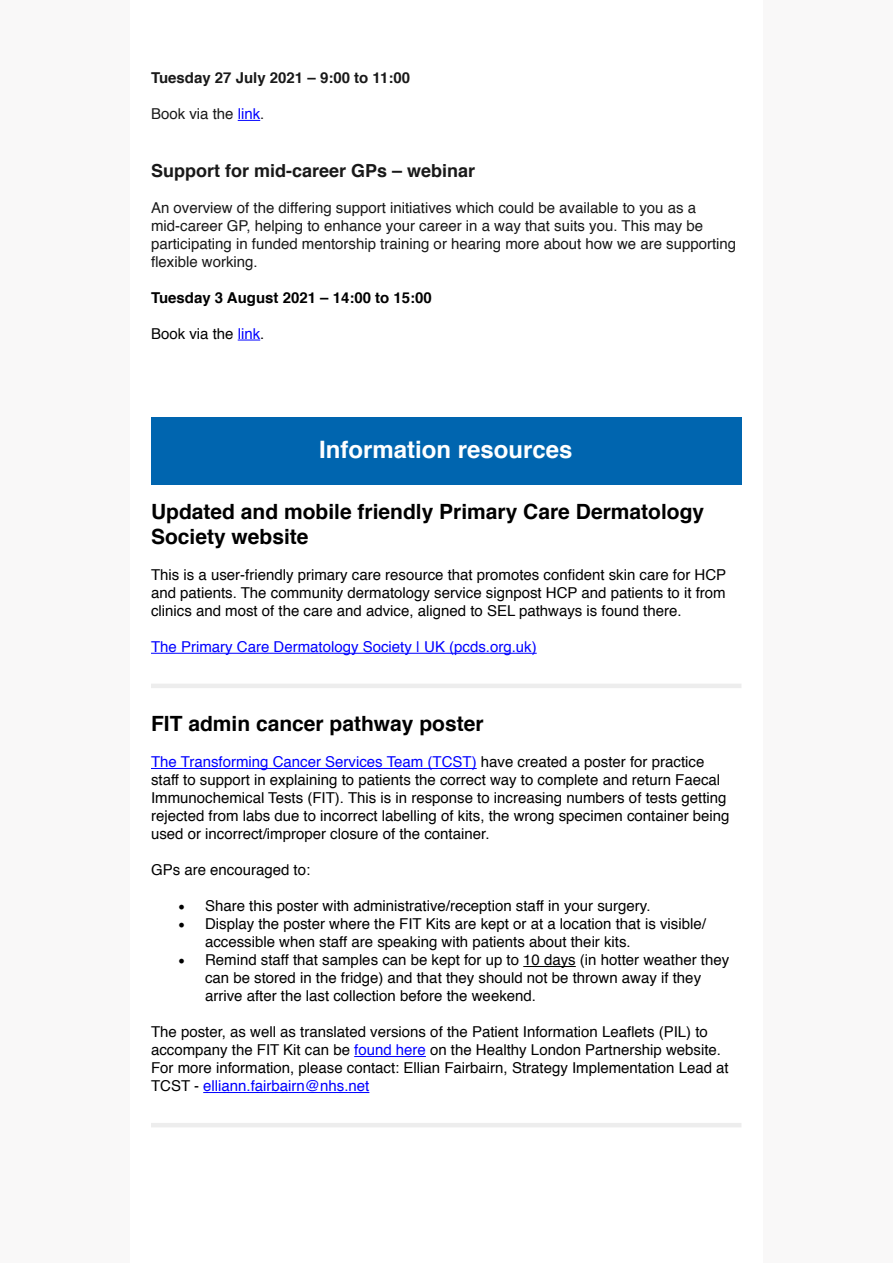
<style>
.page{position:relative;width:893px;height:1263px;background:#fff}
.page>*{position:absolute;margin:0;border:0;box-sizing:border-box;transform-origin:0 0}
.t1{font:700 24px "Helvetica";color:#fff}
.t2{font:700 21px/25.2px "Helvetica";color:#000}
.t3{font:700 18px "Helvetica";color:#191919}
.t4{font:15px/18px "Helvetica";color:#000}
.t5{font:15px/18px "Helvetica";color:#191919}
.t6{font:15px "Helvetica";color:#00f}
.t7{font:700 15px "Helvetica";color:#000}
.t8{font:700 15px "Helvetica";color:#191919}
.s1{color:#00f}
.s2{font-family:"Minion Pro";font-size:18px}
</style>
<div class="page">
<div style="left:0;top:0;width:129px;height:1263px;background:#f9f8f8"></div>
<div style="left:764px;top:0;width:129px;height:1263px;background:#f9f8f8"></div>
<svg style="left:238px;top:120px;width:22px;height:1px"></svg>
<svg style="left:238px;top:340px;width:22px;height:1px"></svg>
<div style="left:151px;top:417px;width:591px;height:67px;background:#0065af"></div>
<hr style="left:151px;top:653px;width:386px;height:1px;background:#00f">
<hr style="left:151px;top:768px;width:326px;height:1px;background:#00f">
<hr style="left:523px;top:966px;width:53px;height:1px;background:#000">
<hr style="left:354px;top:1056px;width:72px;height:1px;background:#00f">
<hr style="left:203px;top:1092px;width:166px;height:1px;background:#00f">
<hr style="left:151px;top:684px;width:590px;height:4px;background:#ededed">
<hr style="left:151px;top:1123px;width:590px;height:4px;background:#ededed">
<p class="t8" style="left:151px;top:66px;width:261px">Tuesday 27 July 2021 – 9:00 to 11:00</p>
<p class="t5" style="left:151px;top:105px;width:115px">Book via the <span class="s1">link</span>.</p>
<p class="t3" style="left:151px;top:156px;width:326px">Support for mid-career GPs – webinar</p>
<p class="t5" style="left:151px;top:199px;width:587px">An overview of the differing support initiatives which could be available to you as a mid-career GP, helping to enhance your career in a way that suits you. This may be participating in funded mentorship training or hearing more about how we are supporting flexible working.</p>
<p class="t7" style="left:151px;top:285px;width:282px">Tuesday 3 August 2021 – 14:00 to 15:00</p>
<p class="t4" style="left:151px;top:325px;width:115px">Book via the <span class="s1">link</span>.</p>
<h1 class="t1" style="left:319px;top:430px;width:255px">Information resources</h1>
<h2 class="t2" style="left:151px;top:499px;width:555px">Updated and mobile friendly Primary Care Dermatology<br>Society website</h2>
<p class="t4" style="left:151px;top:566px;width:577px;text-align:justify">This is a user-friendly primary care resource that promotes confident skin care for HCP and patients. The community dermatology service signpost HCP and patients to it from clinics and most of the care and advice, aligned to SEL pathways is found there.</p>
<p class="t6" style="left:151px;top:635px;width:387px">The Primary Care Dermatology Society | UK (pcds.org.uk)</p>
<h2 class="t2" style="left:151px;top:712px;width:334px">FIT admin cancer pathway poster</h2>
<p class="t4" style="left:151px;top:753px;width:580px"><span class="s1">The Transforming Cancer Services Team (TCST)</span> have created a poster for practice staff to support in explaining to patients the correct way to complete and return Faecal Immunochemical Tests (FIT). This is in response to increasing numbers of tests getting rejected from labs due to incorrect labelling of kits, the wrong specimen container being used or incorrect/improper closure of the container.</p>
<p class="t4" style="left:151px;top:861px;width:161px">GPs are encouraged to:</p>
<p class="t4" style="left:178px;top:897px;width:474px"><span class="s2">•</span> Share this poster with administrative/reception staff in your surgery.</p>
<p class="t4" style="left:205px;top:915px;width:502px;text-indent:-27px"><span class="s2">•</span> Display the poster where the FIT Kits are kept or at a location that is visible/ accessible when staff are speaking with patients about their kits.</p>
<p class="t4" style="left:205px;top:951px;width:526px;text-indent:-27px"><span class="s2">•</span> Remind staff that samples can be kept for up to 10 days (in hotter weather they can be stored in the fridge) and that they should not be thrown away if they arrive after the last collection before the weekend.</p>
<p class="t4" style="left:151px;top:1023px;width:579px">The poster, as well as translated versions of the Patient Information Leaflets (PIL) to accompany the FIT Kit can be <span class="s1">found here</span> on the Healthy London Partnership website.<br>For more information, please contact: Ellian Fairbairn, Strategy Implementation Lead at TCST - <span class="s1">elliann.fairbairn@nhs.net</span></p>
</div>
